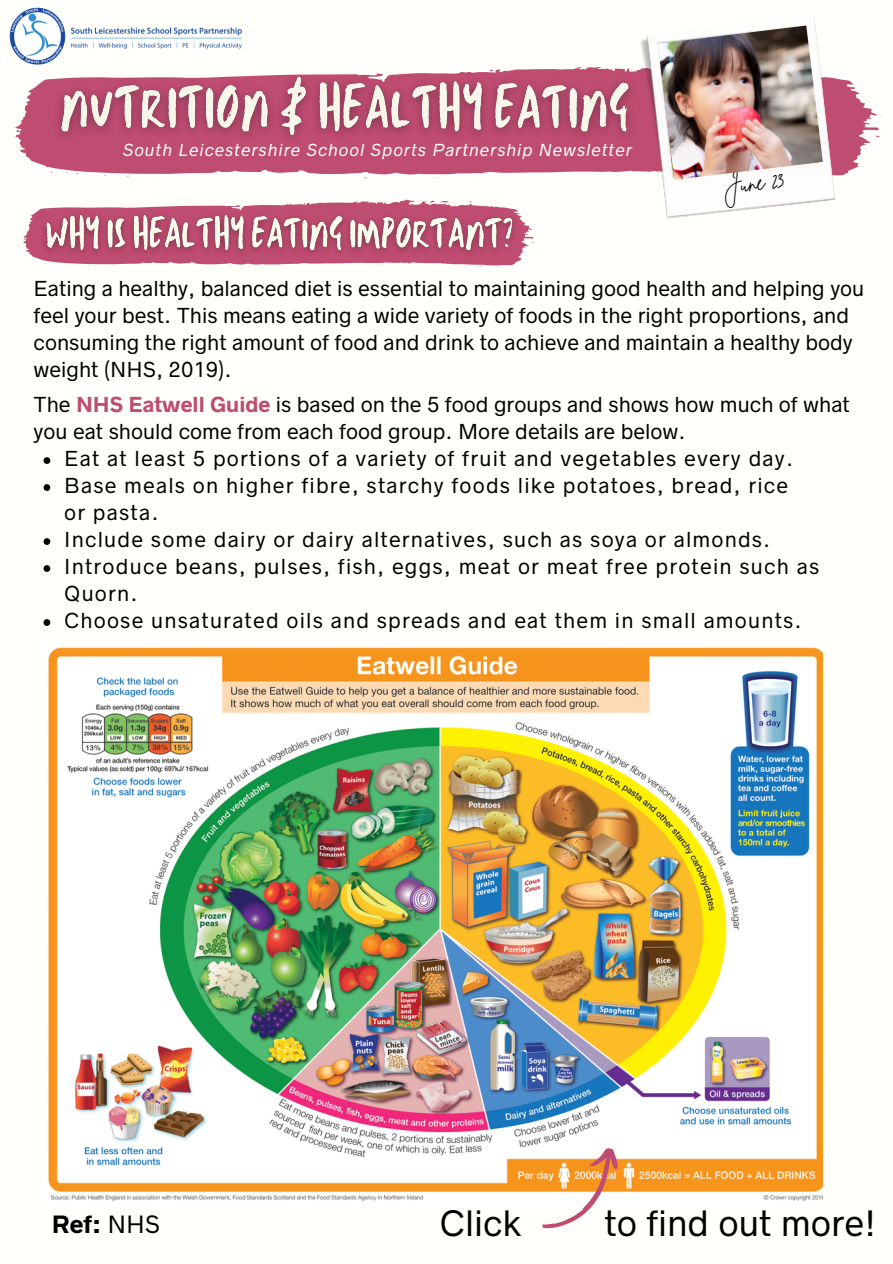
<style>
.page{position:relative;width:893px;height:1264px;background:#fff}
.page>*{position:absolute;margin:0;border:0;box-sizing:border-box;transform-origin:0 0}
.t1{font:33px "Radnika Next";color:#000}
.t2{font:23.55px "Brittany Signature";color:#000}
.t3{font:700 22.5px "Radnika Next";color:#000}
.t4{font:19.5px/27px "Radnika Next";color:#000}
.t5{font:19.5px/27px "Radnika Next";letter-spacing:.06em;color:#000}
.t6{font:italic 15.6px "Radnika Next";letter-spacing:.06em;color:#fff}
.s1{font-weight:700;color:#bf4c71}
.s2{font-weight:400}
</style>
<div class="page">
<div style="left:0;top:0;width:892px;height:1262px;background:#fffffb"></div>
<img style="left:9px;top:7px;width:233px;height:57px">
<svg style="left:15px;top:64px;width:863px;height:112px;fill:#bf4c71"></svg>
<img style="left:45px;top:54px;width:593px;height:111px">
<img style="left:638px;top:17px;width:197px;height:202px">
<img style="left:657px;top:26px;width:165px;height:154px">
<svg style="left:23px;top:213px;width:512px;height:45px"></svg>
<img style="left:48px;top:647px;width:773px;height:554px">
<svg style="left:541px;top:1141px;width:87px;height:88px"></svg>
<img style="left:35px;top:199px;width:488px;height:68px">
<svg style="left:44px;top:457px;width:6px;height:7px"></svg>
<svg style="left:44px;top:484px;width:6px;height:7px"></svg>
<svg style="left:44px;top:538px;width:6px;height:7px"></svg>
<svg style="left:44px;top:565px;width:6px;height:7px"></svg>
<svg style="left:44px;top:619px;width:6px;height:7px"></svg>
<p class="t6" style="left:123px;top:140px;width:510px">South Leicestershire School Sports Partnership Newsletter</p>
<p class="t2" style="left:720px;top:171px;width:63px;rotate:-7deg">June 23</p>
<p class="t4" style="left:34px;top:275px;width:832px">Eating a healthy, balanced diet is essential to maintaining good health and helping you feel your best. This means eating a wide variety of foods in the right proportions, and consuming the right amount of food and drink to achieve and maintain a healthy body weight (NHS, 2019).</p>
<p class="t4" style="left:34px;top:391px;width:817px">The <span class="s1">NHS Eatwell Guide</span> is based on the 5 food groups and shows how much of what</p>
<p class="t4" style="left:34px;top:418px;width:653px">you eat should come from each food group. More details are below.</p>
<p class="t5" style="left:64px;top:445px;width:730px">Eat at least 5 portions of a variety of fruit and vegetables every day.</p>
<p class="t5" style="left:64px;top:472px;width:725px">Base meals on higher fibre, starchy foods like potatoes, bread, rice</p>
<p class="t5" style="left:64px;top:526px;width:756px">Include some dairy or dairy alternatives, such as soya or almonds.<br>Introduce beans, pulses, fish, eggs, meat or meat free protein such as</p>
<p class="t5" style="left:64px;top:607px;width:739px">Choose unsaturated oils and spreads and eat them in small amounts.</p>
<p class="t4" style="left:64px;top:499px;width:96px">or pasta.</p>
<p class="t4" style="left:64px;top:580px;width:75px">Quorn.</p>
<p class="t3" style="left:52px;top:1211px;width:110px">Ref: <span class="s2">NHS</span></p>
<h1 class="t1" style="left:439px;top:1204px;width:84px">Click</h1>
<h1 class="t1" style="left:604px;top:1204px;width:273px">to find out more!</h1>
</div>
